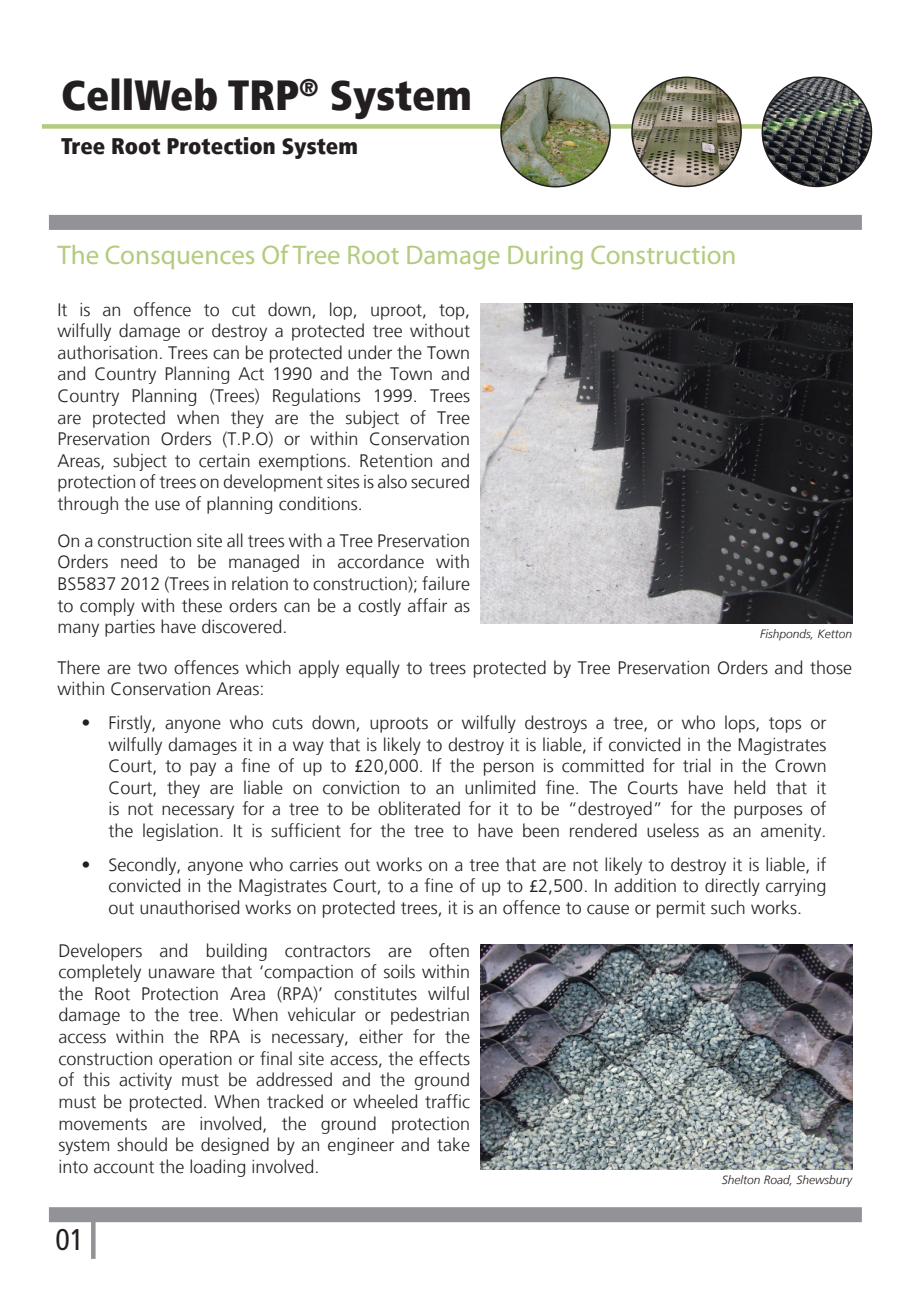
<style>
.page{position:relative;width:919px;height:1289px;background:#fff}
.page>*{position:absolute;margin:0;border:0;box-sizing:border-box;transform-origin:0 0}
.t1{font:900 condensed 42px "Frutiger LT";color:#231f20}
.t2{font:condensed 30px "Frutiger LT";color:#231f20}
.t3{font:27px "Myriad Pro";color:#b3cb7e}
.t4{font:900 condensed 22.5px "Frutiger LT";color:#231f20}
.t5{font:300 18px/21.6px "Frutiger LT";color:#231f20;text-align:justify}
.t6{font:italic 300 12px "Frutiger LT";color:#231f20}
.s1{font-family:"Myriad Pro";font-weight:400}
</style>
<div class="page">
<div style="left:42px;top:124px;width:817px;height:5px;background:#b3cb7e"></div>
<div style="left:49px;top:1207px;width:812px;height:15px;background:#919396"></div>
<div style="left:49px;top:215px;width:812px;height:15px;background:#919396"></div>
<div style="left:91px;top:1214px;width:5px;height:44px;background:#919396"></div>
<img style="left:480px;top:303px;width:372px;height:320px">
<img style="left:480px;top:944px;width:372px;height:225px">
<img style="left:762px;top:77px;width:109px;height:109px;border-radius:55px">
<div style="left:761px;top:77px;width:111px;height:110px;border:2px solid #231f20;border-radius:50%"></div>
<img style="left:501px;top:78px;width:109px;height:108px">
<div style="left:500px;top:77px;width:111px;height:110px;border:2px solid #231f20;border-radius:50%"></div>
<img style="left:632px;top:77px;width:109px;height:109px;border-radius:55px">
<div style="left:631px;top:77px;width:110px;height:110px;border:2px solid #231f20;border-radius:50%"></div>
<p class="t1" style="left:61px;top:70px;width:412px">CellWeb TRP<sup>®</sup> System</p>
<p class="t4" style="left:61px;top:133px;width:298px">Tree Root Protection System</p>
<p class="t3" style="left:57px;top:238px;width:680px">The Consquences Of Tree Root Damage During Construction</p>
<p class="t5" style="left:57px;top:299px;width:414px">It is an offence to cut down, lop, uproot, top, wilfully damage or destroy a protected tree without authorisation. Trees can be protected under the Town and Country Planning Act 1990 and the Town and Country Planning (Trees) Regulations 1999. Trees are protected when they are the subject of Tree Preservation Orders (T.P.O) or within Conservation Areas, subject to certain exemptions. Retention and protection of trees on development sites is also secured through the use of planning conditions.</p>
<p class="t5" style="left:57px;top:530px;width:414px">On a construction site all trees with a Tree Preservation Orders need to be managed in accordance with BS5837 2012 (Trees in relation to construction); failure to comply with these orders can be a costly affair as many parties have discovered.</p>
<p class="t6" style="left:760px;top:627px;width:94px">Fishponds, Ketton</p>
<p class="t5" style="left:57px;top:657px;width:796px">There are two offences which apply equally to trees protected by Tree Preservation Orders and those within Conservation Areas:</p>
<p class="t5" style="left:108px;top:712px;width:719px;text-indent:-27px">• Firstly, anyone who cuts down, uproots or wilfully destroys a tree, or who lops, tops or wilfully damages it in a way that is likely to destroy it is liable, if convicted in the Magistrates Court, to pay a fine of up to <span class="s1">£</span>20,000. If the person is committed for trial in the Crown Court, they are liable on conviction to an unlimited fine. The Courts have held that it is not necessary for a tree to be obliterated for it to be “destroyed” for the purposes of the legislation. It is sufficient for the tree to have been rendered useless as an amenity.</p>
<p class="t5" style="left:108px;top:853px;width:719px;text-indent:-27px">• Secondly, anyone who carries out works on a tree that are not likely to destroy it is liable, if convicted in the Magistrates Court, to a fine of up to <span class="s1">£</span>2,500. In addition to directly carrying out unauthorised works on protected trees, it is an offence to cause or permit such works.</p>
<p class="t5" style="left:58px;top:939px;width:413px">Developers and building contractors are often completely unaware that ‘compaction of soils within the Root Protection Area (RPA)’ constitutes wilful damage to the tree. When vehicular or pedestrian access within the RPA is necessary, either for the construction operation or final site access, the effects of this activity must be addressed and the ground must be protected. When tracked or wheeled traffic movements are involved, the ground protection system should be designed by an engineer and take into account the loading involved.</p>
<p class="t6" style="left:721px;top:1173px;width:132px">Shelton Road, Shewsbury</p>
<p class="t2" style="left:55px;top:1222px;width:30px">01</p>
</div>
